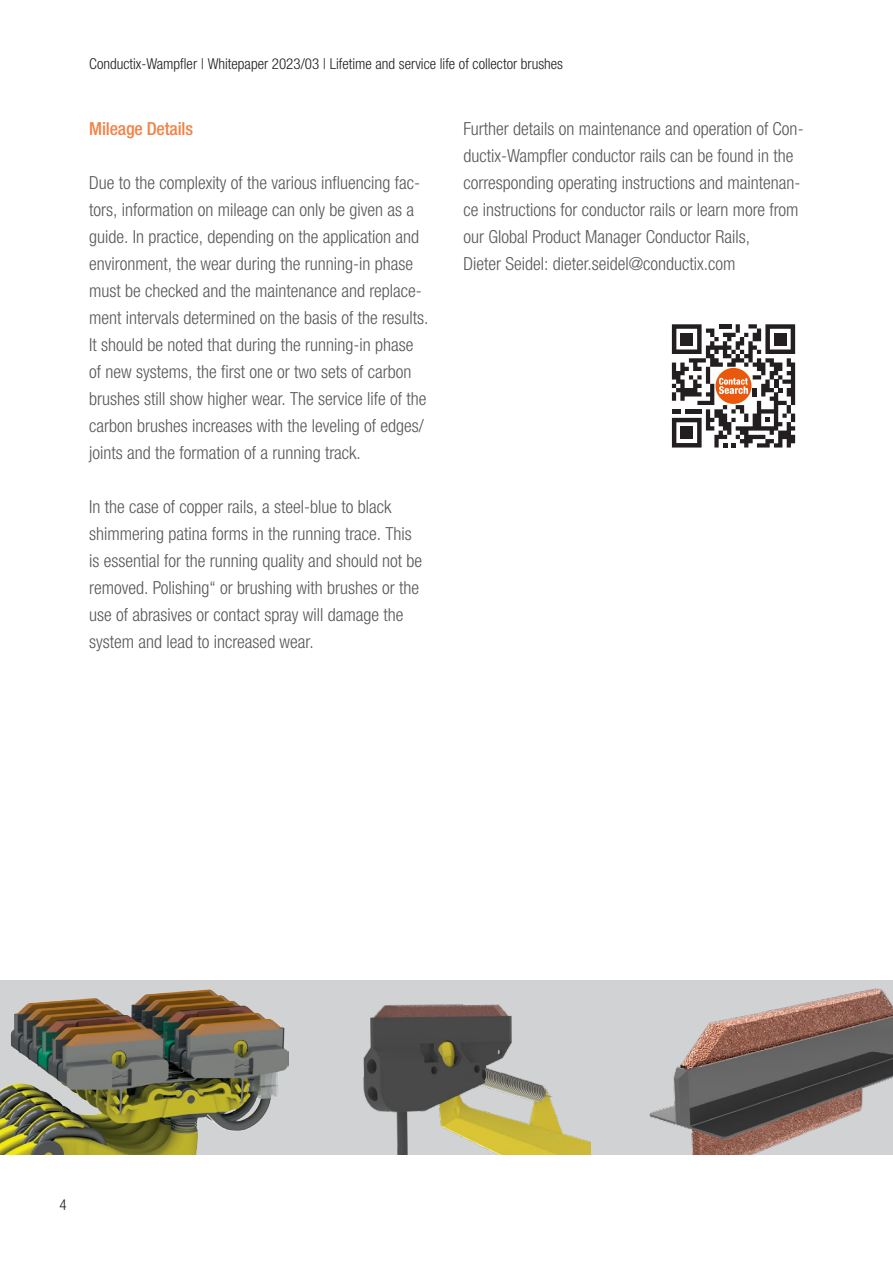
<style>
.page{position:relative;width:893px;height:1263px;background:#fff}
.page>*{position:absolute;margin:0;border:0;box-sizing:border-box;transform-origin:0 0}
.t1{font:300 condensed 18px/27px "Helvetica Neue LTW1 G";color:#57585a}
.t2{font:500 condensed 18px "Helvetica Neue LTW1 G";letter-spacing:-.01em;color:#f48145}
.t3{font:300 condensed 15px "Helvetica Neue LTW1 G";color:#231f20}
</style>
<div class="page">
<div style="left:0;top:980px;width:893px;height:174px;background:#d1d2d4"></div>
<svg style="left:672px;top:324px;width:123px;height:123px"></svg>
<img style="left:0;top:990px;width:288px;height:164px">
<img style="left:363px;top:1005px;width:228px;height:149px">
<img style="left:649px;top:988px;width:243px;height:166px">
<p class="t3" style="left:89px;top:55px;width:475px">Conductix-Wampfler | Whitepaper 2023/03 | Lifetime and service life of collector brushes</p>
<p class="t2" style="left:89px;top:118px;width:105px">Mileage Details</p>
<p class="t1" style="left:89px;top:169px;width:341px">Due to the complexity of the various influencing fac&shy;tors, information on mileage can only be given as a guide. In practice, depending on the application and environment, the wear during the running-in phase must be checked and the maintenance and replace&shy;ment intervals determined on the basis of the results.<br>It should be noted that during the running-in phase of new systems, the first one or two sets of carbon brushes still show higher wear. The service life of the carbon brushes increases with the leveling of edges/ joints and the formation of a running track.</p>
<p class="t1" style="left:89px;top:493px;width:334px">In the case of copper rails, a steel-blue to black shimmering patina forms in the running trace. This is essential for the running quality and should not be removed. Polishing“ or brushing with brushes or the use of abrasives or contact spray will damage the system and lead to increased wear.</p>
<p class="t1" style="left:463px;top:115px;width:342px">Further details on maintenance and operation of Con&shy;ductix-Wampfler conductor rails can be found in the corresponding operating instructions and maintenan&shy;ce instructions for conductor rails or learn more from our Global Product Manager Conductor Rails,<br>Dieter Seidel: dieter.seidel@conductix.com</p>
<p class="t3" style="left:60px;top:1196px;width:9px">4</p>
</div>
